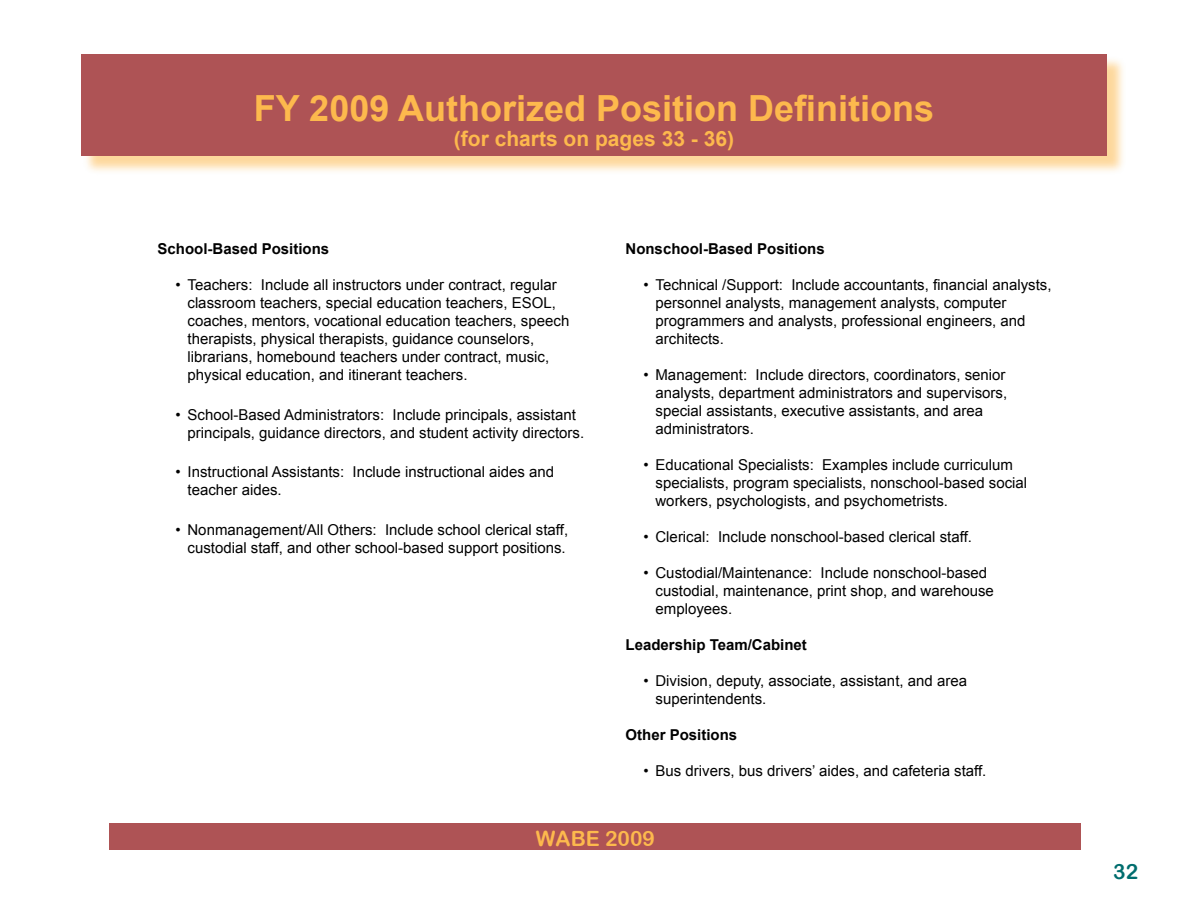
<style>
.page{position:relative;width:1188px;height:918px;background:#fff}
.page>*{position:absolute;margin:0;border:0;box-sizing:border-box;transform-origin:0 0}
.t1{font:700 36px "Arial";color:#fdb94d}
.t2{font:700 21px "Arial";color:#fdb94d}
.t3{font:21px "Arial Rounded MT Bold";color:#fdb94d}
.t4{font:21px "Arial Rounded MT Bold";color:#006d6e}
.t5{font:15px/18px "Arial";color:#000}
.t6{font:700 15px "Arial";color:#000}
</style>
<div class="page">
<div style="left:82px;top:54px;width:1044px;height:122px;background:#fdb94d;opacity:.75"></div>
<div style="left:81px;top:54px;width:1026px;height:102px;background:#ae5355"></div>
<div style="left:110px;top:824px;width:972px;height:26px;background:#ae5355"></div>
<h1 class="t1" style="left:254px;top:84px;width:682px">FY 2009 Authorized Position Definitions</h1>
<h2 class="t2" style="left:454px;top:125px;width:282px">(for charts on pages 33 - 36)</h2>
<p class="t6" style="left:158px;top:239px;width:173px">School-Based Positions</p>
<p class="t5" style="left:188px;top:276px;width:383px">Teachers: Include all instructors under contract, regular classroom teachers, special education teachers, ESOL, coaches, mentors, vocational education teachers, speech therapists, physical therapists, guidance counselors, librarians, homebound teachers under contract, music, physical education, and itinerant teachers.</p>
<p class="t5" style="left:188px;top:405px;width:398px">School-Based Administrators: Include principals, assistant principals, guidance directors, and student activity directors.</p>
<p class="t5" style="left:188px;top:463px;width:368px">Instructional Assistants: Include instructional aides and teacher aides.</p>
<p class="t5" style="left:188px;top:521px;width:382px">Nonmanagement/All Others: Include school clerical staff, custodial staff, and other school-based support positions.</p>
<p class="t5" style="left:176px;top:276px;width:7px">•</p>
<p class="t5" style="left:176px;top:405px;width:7px">•</p>
<p class="t5" style="left:176px;top:463px;width:7px">•</p>
<p class="t5" style="left:176px;top:521px;width:7px">•</p>
<p class="t6" style="left:626px;top:239px;width:201px">Nonschool-Based Positions</p>
<p class="t5" style="left:656px;top:276px;width:398px">Technical /Support: Include accountants, financial analysts, personnel analysts, management analysts, computer programmers and analysts, professional engineers, and architects.</p>
<p class="t5" style="left:656px;top:366px;width:353px">Management: Include directors, coordinators, senior analysts, department administrators and supervisors, special assistants, executive assistants, and area administrators.</p>
<p class="t5" style="left:656px;top:456px;width:373px">Educational Specialists: Examples include curriculum specialists, program specialists, nonschool-based social workers, psychologists, and psychometrists.</p>
<p class="t5" style="left:656px;top:528px;width:318px">Clerical: Include nonschool-based clerical staff.</p>
<p class="t5" style="left:656px;top:564px;width:340px">Custodial/Maintenance: Include nonschool-based custodial, maintenance, print shop, and warehouse employees.</p>
<p class="t6" style="left:626px;top:635px;width:183px">Leadership Team/Cabinet</p>
<p class="t5" style="left:656px;top:672px;width:313px">Division, deputy, associate, assistant, and area superintendents.</p>
<p class="t6" style="left:626px;top:725px;width:113px">Other Positions</p>
<p class="t5" style="left:656px;top:762px;width:332px">Bus drivers, bus drivers’ aides, and cafeteria staff.</p>
<p class="t5" style="left:644px;top:276px;width:7px">•</p>
<p class="t5" style="left:644px;top:366px;width:7px">•</p>
<p class="t5" style="left:644px;top:456px;width:7px">•</p>
<p class="t5" style="left:644px;top:528px;width:7px">•</p>
<p class="t5" style="left:644px;top:564px;width:7px">•</p>
<p class="t5" style="left:644px;top:672px;width:7px">•</p>
<p class="t5" style="left:644px;top:762px;width:7px">•</p>
<h2 class="t3" style="left:536px;top:826px;width:121px">WABE 2009</h2>
<h2 class="t4" style="left:1113px;top:859px;width:26px">32</h2>
</div>
